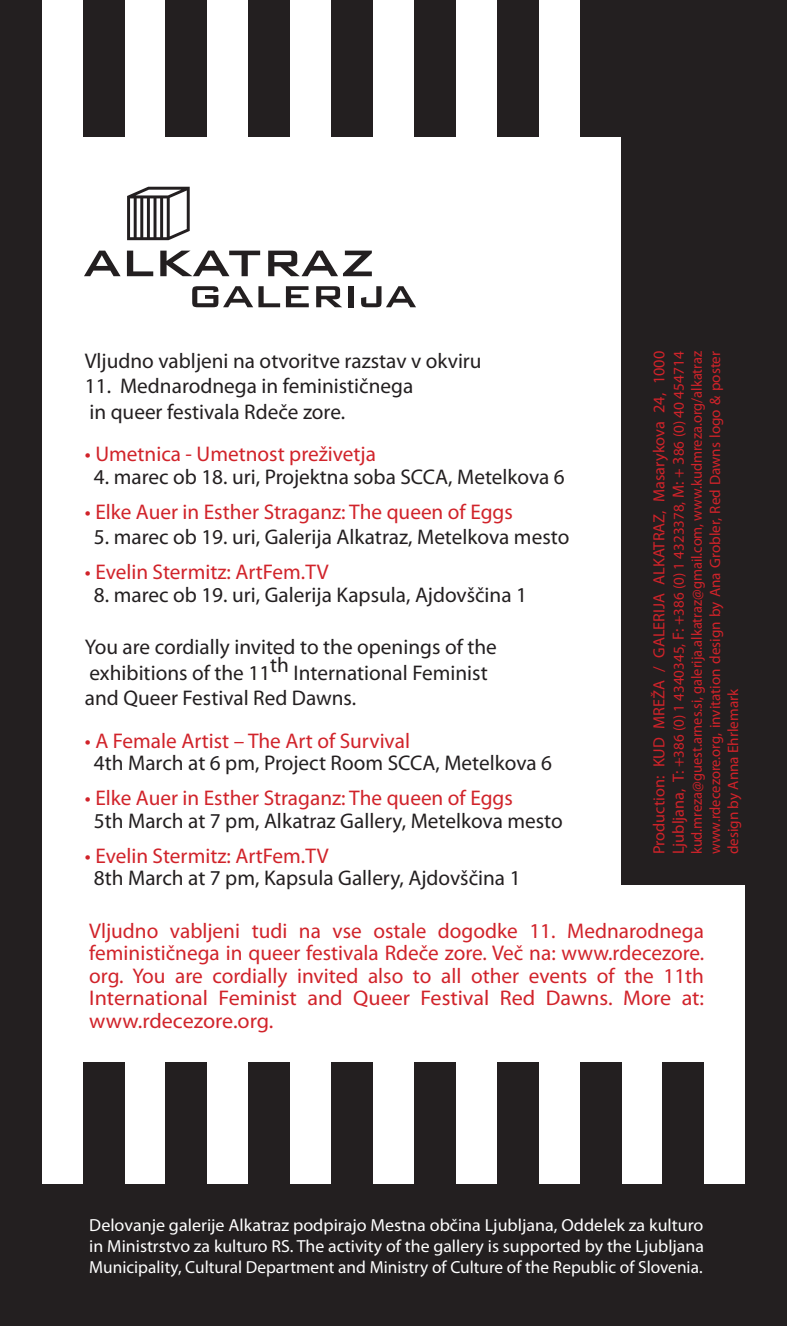
<style>
.page{position:relative;width:787px;height:1326px;background:#fff}
.page>*{position:absolute;margin:0;border:0;box-sizing:border-box;transform-origin:0 0}
.t1{font:21.25px/25.5px "Myriad Pro";color:#231f20}
.t2{font:21.25px/22.5px "Myriad Pro";color:#d1232a;text-align:justify}
.t3{font:17.5px/21px "Myriad Pro";color:#fff;text-align:justify}
.t4{font:16.25px "Myriad Pro";color:#d1232a}
.t5{font:15px/18px "Myriad Pro";color:#d1232a;text-align:justify}
.s1{font-size:16.25px}
</style>
<div class="page">
<div style="left:0;top:0;width:41px;height:1325px;background:#231f20"></div>
<div style="left:83px;top:0;width:41px;height:1325px;background:#231f20"></div>
<div style="left:166px;top:0;width:41px;height:1325px;background:#231f20"></div>
<div style="left:248px;top:0;width:42px;height:1325px;background:#231f20"></div>
<div style="left:331px;top:0;width:42px;height:1325px;background:#231f20"></div>
<div style="left:414px;top:0;width:41px;height:1325px;background:#231f20"></div>
<div style="left:497px;top:0;width:41px;height:1325px;background:#231f20"></div>
<div style="left:580px;top:0;width:41px;height:1325px;background:#231f20"></div>
<div style="left:662px;top:0;width:42px;height:1325px;background:#231f20"></div>
<div style="left:745px;top:0;width:42px;height:1325px;background:#231f20"></div>
<div style="left:66px;top:137px;width:670px;height:924px;background:#fff"></div>
<svg style="left:127px;top:187px;width:63px;height:53px"></svg>
<svg style="left:84px;top:250px;width:37px;height:26px"></svg>
<svg style="left:127px;top:250px;width:26px;height:26px"></svg>
<svg style="left:160px;top:250px;width:100px;height:26px"></svg>
<svg style="left:268px;top:250px;width:104px;height:26px"></svg>
<svg style="left:192px;top:286px;width:88px;height:21px"></svg>
<svg style="left:286px;top:286px;width:23px;height:21px"></svg>
<svg style="left:316px;top:286px;width:26px;height:21px"></svg>
<div style="left:348px;top:286px;width:5px;height:21px;background:#231f20"></div>
<svg style="left:361px;top:286px;width:55px;height:21px"></svg>
<div style="left:0;top:1183px;width:787px;height:142px;background:#231f20"></div>
<div style="left:621px;top:0;width:158px;height:884px;background:#231f20"></div>
<p class="t1" style="left:85px;top:347px;width:398px">Vljudno vabljeni na otvoritve razstav v okviru</p>
<p class="t1" style="left:85px;top:373px;width:330px">11. Mednarodnega in feminističnega in queer festivala Rdeče zore.</p>
<p class="t2" style="left:85px;top:442px;width:292px">• Umetnica - Umetnost preživetja</p>
<p class="t1" style="left:94px;top:463px;width:472px">4. marec ob 18. uri, Projektna soba SCCA, Metelkova 6</p>
<p class="t2" style="left:85px;top:500px;width:429px">• Elke Auer in Esther Straganz: The queen of Eggs</p>
<p class="t1" style="left:94px;top:524px;width:477px">5. marec ob 19. uri, Galerija Alkatraz, Metelkova mesto</p>
<p class="t2" style="left:85px;top:560px;width:245px">• Evelin Stermitz: ArtFem.TV</p>
<p class="t1" style="left:94px;top:581px;width:434px">8. marec ob 19. uri, Galerija Kapsula, Ajdovščina 1</p>
<p class="t1" style="left:85px;top:634px;width:413px">You are cordially invited to the openings of the exhibitions of the 11th International Feminist and Queer Festival Red Dawns.</p>
<p class="t2" style="left:85px;top:729px;width:327px">• A Female Artist – The Art of Survival</p>
<p class="t1" style="left:94px;top:750px;width:460px">4th March at 6 pm, Project Room SCCA, Metelkova 6</p>
<p class="t2" style="left:85px;top:786px;width:429px">• Elke Auer in Esther Straganz: The queen of Eggs</p>
<p class="t1" style="left:94px;top:807px;width:470px">5th March at 7 pm, Alkatraz Gallery, Metelkova mesto</p>
<p class="t2" style="left:85px;top:844px;width:245px">• Evelin Stermitz: ArtFem.TV</p>
<p class="t1" style="left:94px;top:865px;width:428px">8th March at 7 pm, Kapsula Gallery, Ajdovščina 1</p>
<p class="t4" style="left:649px;top:854px;width:504px;rotate:-90deg">Production: KUD MREŽA / GALERIJA ALKATRAZ, Masarykova 24, 1000</p>
<p class="t5" style="left:669px;top:854px;width:505px;rotate:-90deg"><span class="s1">Ljubljana, T: +</span>386 (0) 1 4340345, <span class="s1">F: +</span>386 (0) 1 4323378, <span class="s1">M: + 3</span>86 (0) 40 454714 kud.mreza@guest.arnes.si, galerija.alkatraz@gmail.com, www.kudmreza.org/alkatraz www.rdecezore.org, invitation design by Ana Grobler, Red Dawns logo &amp; poster design by Anna Ehrlemark</p>
<p class="t2" style="left:89px;top:918px;width:616px">Vljudno vabljeni tudi na vse ostale dogodke 11. Mednarodnega feminističnega in queer festivala Rdeče zore. Več na: www.rdecezore. org. You are cordially invited also to all other events of the 11th International Feminist and Queer Festival Red Dawns. More at: www.rdecezore.org.</p>
<p class="t3" style="left:89px;top:1214px;width:616px">Delovanje galerije Alkatraz podpirajo Mestna občina Ljubljana, Oddelek za kulturo in Ministrstvo za kulturo RS. The activity of the gallery is supported by the Ljubljana Municipality, Cultural Department and Ministry of Culture of the Republic of Slovenia.</p>
</div>
